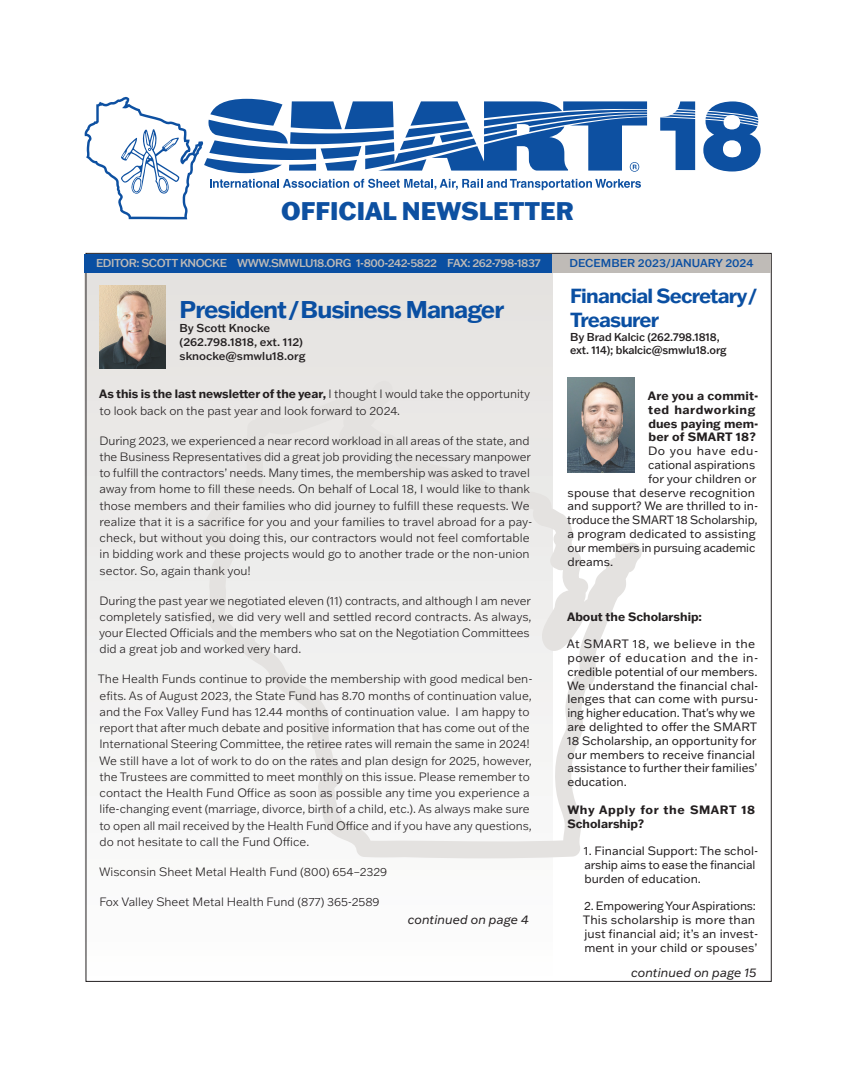
<style>
.page{position:relative;width:855px;height:1080px;background:#fff}
.page>*{position:absolute;margin:0;border:0;box-sizing:border-box;transform-origin:0 0}
.t1{font:800 25px "Franklin Gothic ATF";color:#0d50a1}
.t2{font:700 23.75px "Franklin Gothic ATF";letter-spacing:-.04em;color:#0a4fa2}
.t3{font:700 20px/23.8px "Franklin Gothic ATF";letter-spacing:-.04em;color:#0a4fa2}
.t4{font:italic 12.5px "Franklin Gothic ATF";color:#231f20}
.t5{font:300 11.88px/16.2px "Franklin Gothic ATF";color:#231f20}
.t6{font:11.88px/13.8px "Franklin Gothic ATF";color:#231f20}
.t7{font:700 11.88px/13.8px "Franklin Gothic ATF";letter-spacing:.005em;color:#231f20}
.t8{font:700 11.88px/13.8px "Franklin Gothic ATF";letter-spacing:.04em;color:#231f20}
.t9{font:11.88px "Franklin Gothic ATF";letter-spacing:.04em;color:#231f20}
.t10{font:500 11.25px/13.8px "Franklin Gothic ATF";letter-spacing:-.01em;color:#231f20}
.t11{font:500 11.25px "Franklin Gothic ATF";letter-spacing:-.04em;color:#bfbbb7}
.t12{font:500 11.25px "Franklin Gothic ATF";color:#0a4fa2}
.s1{font-weight:700}
</style>
<div class="page">
<div style="left:85px;top:266px;width:467px;height:730px;background:linear-gradient(to bottom,#e3e1df,#fefefe)"></div>
<svg style="left:203px;top:381px;width:439px;height:477px;fill:#f0efee"></svg>
<img style="left:99px;top:286px;width:67px;height:82px">
<img style="left:568px;top:378px;width:66px;height:95px">
<svg style="left:84px;top:96px;width:677px;height:123px"></svg>
<div style="left:85px;top:254px;width:467px;height:19px;background:#0a4fa2"></div>
<div style="left:552px;top:254px;width:219px;height:19px;background:#bfbbb7"></div>
<h1 class="t1" style="left:281px;top:194px;width:294px">OFFICIAL NEWSLETTER</h1>
<p class="t11" style="left:96px;top:256px;width:446px">EDITOR: SCOTT KNOCKE WWW.SMWLU18.ORG 1-800-242-5822 FAX: 262-798-1837</p>
<p class="t12" style="left:570px;top:256px;width:186px">DECEMBER 2023/JANUARY 2024</p>
<h2 class="t2" style="left:180px;top:294px;width:326px">President/Business Manager</h2>
<p class="t10" style="left:180px;top:321px;width:127px">By Scott Knocke (262.798.1818, ext. 112) sknocke@smwlu18.org</p>
<p class="t5" style="left:99px;top:386px;width:433px"><span class="s1">As this is the last newsletter of the year,</span> I thought I would take the opportunity to look back on the past year and look forward to 2024.</p>
<p class="t5" style="left:99px;top:432px;width:435px">During 2023, we experienced a near record workload in all areas of the state, and the Business Representatives did a great job providing the necessary manpower to fulfill the contractors’ needs. Many times, the membership was asked to travel away from home to fill these needs. On behalf of Local 18, I would like to thank those members and their families who did journey to fulfill these requests. We realize that it is a sacrifice for you and your families to travel abroad for a pay&shy;check, but without you doing this, our contractors would not feel comfortable in bidding work and these projects would go to another trade or the non-union sector. So, again thank you!</p>
<p class="t5" style="left:99px;top:592px;width:434px">During the past year we negotiated eleven (11) contracts, and although I am never completely satisfied, we did very well and settled record contracts. As always, your Elected Officials and the members who sat on the Negotiation Committees did a great job and worked very hard.</p>
<p class="t5" style="left:98px;top:671px;width:436px">The Health Funds continue to provide the membership with good medical ben&shy;efits. As of August 2023, the State Fund has 8.70 months of continuation value, and the Fox Valley Fund has 12.44 months of continuation value. I am happy to report that after much debate and positive information that has come out of the International Steering Committee, the retiree rates will remain the same in 2024!<br>We still have a lot of work to do on the rates and plan design for 2025, however, the Trustees are committed to meet monthly on this issue. Please remember to contact the Health Fund Office as soon as possible any time you experience a life-changing event (marriage, divorce, birth of a child, etc.). As always make sure to open all mail received by the Health Fund Office and if you have any questions, do not hesitate to call the Fund Office.</p>
<p class="t5" style="left:99px;top:863px;width:290px">Wisconsin Sheet Metal Health Fund (800) 654–2329</p>
<p class="t5" style="left:99px;top:893px;width:282px">Fox Valley Sheet Metal Health Fund (877) 365-2589</p>
<p class="t4" style="left:408px;top:911px;width:123px">continued on page 4</p>
<h3 class="t3" style="left:570px;top:284px;width:189px">Financial Secretary/<br>Treasurer</h3>
<p class="t10" style="left:570px;top:329px;width:158px">By Brad Kalcic (262.798.1818, ext. 114); bkalcic@smwlu18.org</p>
<p class="t7" style="left:648px;top:389px;width:112px">Are you a commit&shy;ted hardworking dues paying mem&shy;ber of SMART 18?</p>
<p class="t9" style="left:648px;top:443px;width:112px">Do you have edu-</p>
<p class="t6" style="left:648px;top:458px;width:109px">cational aspirations</p>
<p class="t6" style="left:648px;top:471px;width:110px">for your children or</p>
<p class="t6" style="left:568px;top:485px;width:189px">spouse that deserve recognition</p>
<p class="t6" style="left:568px;top:499px;width:192px">and support? We are thrilled to in-</p>
<p class="t6" style="left:567px;top:513px;width:192px">troduce the SMART 18 Scholarship,</p>
<p class="t6" style="left:568px;top:527px;width:190px">a program dedicated to assisting</p>
<p class="t6" style="left:567px;top:540px;width:189px">our members in pursuing academic</p>
<p class="t6" style="left:567px;top:554px;width:47px">dreams.</p>
<p class="t7" style="left:567px;top:609px;width:136px">About the Scholarship:</p>
<p class="t6" style="left:567px;top:637px;width:193px">At SMART 18, we believe in the power of education and the in&shy;credible potential of our members.<br>We understand the financial chal&shy;lenges that can come with pursu&shy;ing higher education. That's why we are delighted to offer the SMART<br>18 Scholarship, an opportunity for our members to receive financial assistance to further their families’ education.</p>
<p class="t8" style="left:567px;top:802px;width:189px">Why Apply for the SMART 18<br>Scholarship?</p>
<p class="t6" style="left:584px;top:844px;width:176px">1. Financial Support: The schol&shy;arship aims to ease the financial burden of education.</p>
<p class="t6" style="left:583px;top:899px;width:177px">2. Empowering Your Aspirations:<br>This scholarship is more than just financial aid; it’s an invest&shy;ment in your child or spouses’</p>
<p class="t4" style="left:631px;top:964px;width:127px">continued on page 15</p>
</div>
